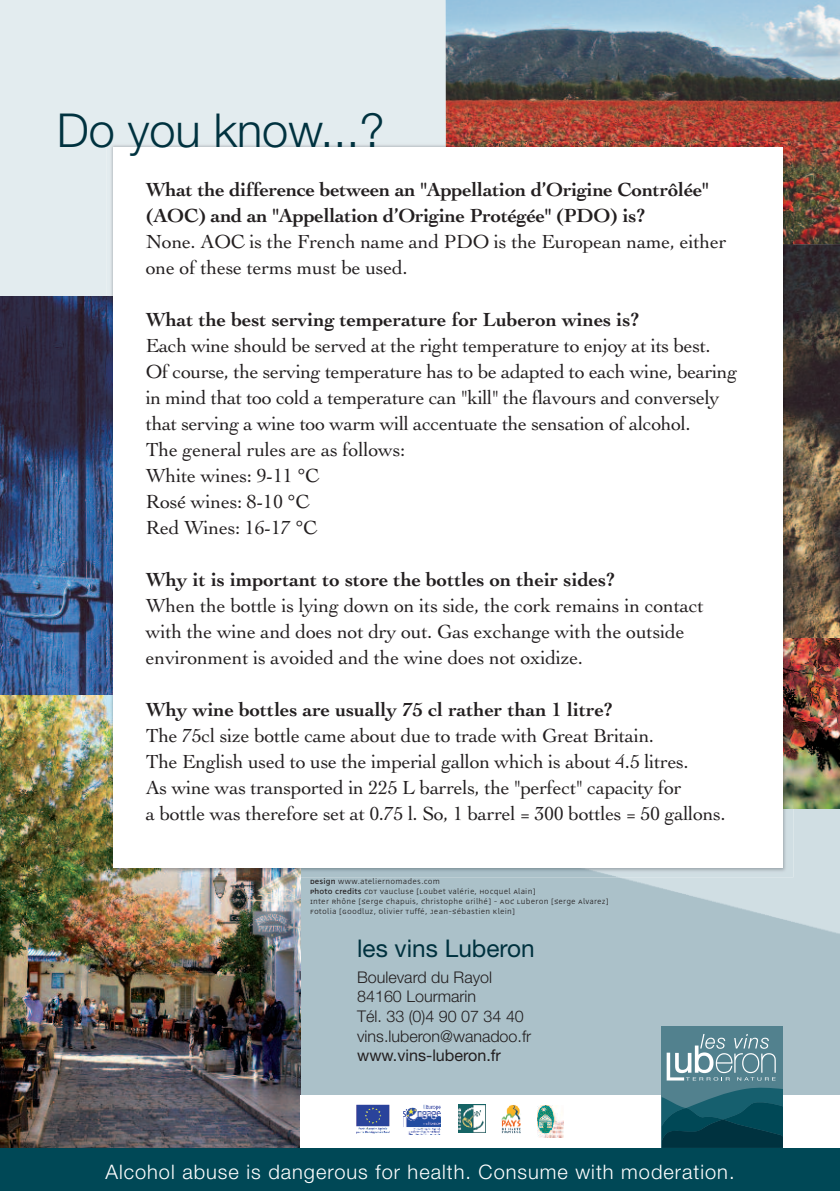
<style>
.page{position:relative;width:840px;height:1191px;background:#fff}
.page>*{position:absolute;margin:0;border:0;box-sizing:border-box;transform-origin:0 0}
.t1{font:300 46.8px "Helvetica Neue";color:#00323f}
.t2{font:24.4px "Helvetica Neue";color:#00323f}
.t3{font:20px/26px "Cochin";letter-spacing:-.015em;color:#231f20}
.t4{font:700 20px/26px "Cochin";color:#231f20}
.t5{font:300 20px "Helvetica Neue";letter-spacing:.05em;color:#fff}
.t6{font:300 16.2px/19.6px "Helvetica Neue";color:#231f20}
.t7{font:16.2px "Helvetica Neue";color:#231f20}
.t8{font:300 8px/10px "AB Newut Classic";letter-spacing:.025em;color:#231f20}
.s1{font-weight:500}
</style>
<div class="page">
<img style="left:0;top:0;width:839px;height:1095px">
<img style="left:0;top:695px;width:300px;height:453px">
<img style="left:793px;top:638px;width:46px;height:170px">
<img style="left:793px;top:245px;width:46px;height:393px">
<img style="left:445px;top:0;width:394px;height:245px">
<img style="left:0;top:296px;width:107px;height:399px">
<img style="left:107px;top:695px;width:193px;height:182px">
<img style="left:782px;top:638px;width:11px;height:171px">
<img style="left:782px;top:245px;width:11px;height:393px">
<img style="left:445px;top:141px;width:348px;height:104px">
<img style="left:107px;top:296px;width:6px;height:399px">
<div style="left:113px;top:147px;width:669px;height:720px;background:#fff"></div>
<img style="left:501px;top:1105px;width:20px;height:29px">
<img style="left:403px;top:1105px;width:37px;height:29px">
<img style="left:356px;top:1104px;width:34px;height:29px">
<img style="left:537px;top:1105px;width:26px;height:32px">
<img style="left:458px;top:1104px;width:27px;height:28px">
<div style="left:661px;top:1026px;width:121px;height:121px;background:#52818e"></div>
<svg style="left:661px;top:1087px;width:121px;height:60px"></svg>
<svg style="left:666px;top:1034px;width:109px;height:46px"></svg>
<div style="left:0;top:1148px;width:839px;height:43px;background:#004856"></div>
<h1 class="t1" style="left:57px;top:113px;width:329px">Do you know...?</h1>
<p class="t4" style="left:146px;top:178px;width:564px">What the difference between an "Appellation d’Origine Contrôlée" (AOC) and an "Appellation d’Origine Protégée" (PDO) is?</p>
<p class="t3" style="left:146px;top:230px;width:582px">None. AOC is the French name and PDO is the European name, either one of these terms must be used.</p>
<p class="t4" style="left:146px;top:308px;width:495px">What the best serving temperature for Luberon wines is?</p>
<p class="t3" style="left:146px;top:334px;width:592px">Each wine should be served at the right temperature to enjoy at its best.<br>Of course, the serving temperature has to be adapted to each wine, bearing in mind that too cold a temperature can "kill" the flavours and conversely that serving a wine too warm will accentuate the sensation of alcohol.<br>The general rules are as follows:<br>White wines: 9-11 °C<br>Rosé wines: 8-10 °C<br>Red Wines: 16-17 °C</p>
<p class="t4" style="left:146px;top:568px;width:470px">Why it is important to store the bottles on their sides?</p>
<p class="t3" style="left:146px;top:594px;width:559px">When the bottle is lying down on its side, the cork remains in contact with the wine and does not dry out. Gas exchange with the outside environment is avoided and the wine does not oxidize.</p>
<p class="t4" style="left:146px;top:698px;width:468px">Why wine bottles are usually 75 cl rather than 1 litre?</p>
<p class="t3" style="left:146px;top:724px;width:581px">The 75cl size bottle came about due to trade with Great Britain.<br>The English used to use the imperial gallon which is about 4.5 litres.<br>As wine was transported in 225 L barrels, the "perfect" capacity for<br>a bottle was therefore set at 0.75 l. So, 1 barrel = 300 bottles = 50 gallons.</p>
<p class="t8" style="left:310px;top:876px;width:300px"><span class="s1">Design</span> www.ateliernomades.com<br><span class="s1">Photo credits</span> CDT Vaucluse [Loubet valérie, Hocquel Alain]<br>Inter Rhône [Serge Chapuis, Christophe Grilhé] - AOC Luberon [Serge Alvarez] Fotolia [Goodluz, Olivier Tuffé, Jean-Sébastien Klein]</p>
<p class="t2" style="left:357px;top:939px;width:179px">les vins Luberon</p>
<p class="t6" style="left:357px;top:968px;width:175px">Boulevard du Rayol<br>84160 Lourmarin<br>Tél. 33 (0)4 90 07 34 40 vins.luberon@wanadoo.fr</p>
<p class="t7" style="left:357px;top:1049px;width:145px">www.vins-luberon.fr</p>
<p class="t5" style="left:105px;top:1164px;width:630px">Alcohol abuse is dangerous for health. Consume with moderation.</p>
</div>
